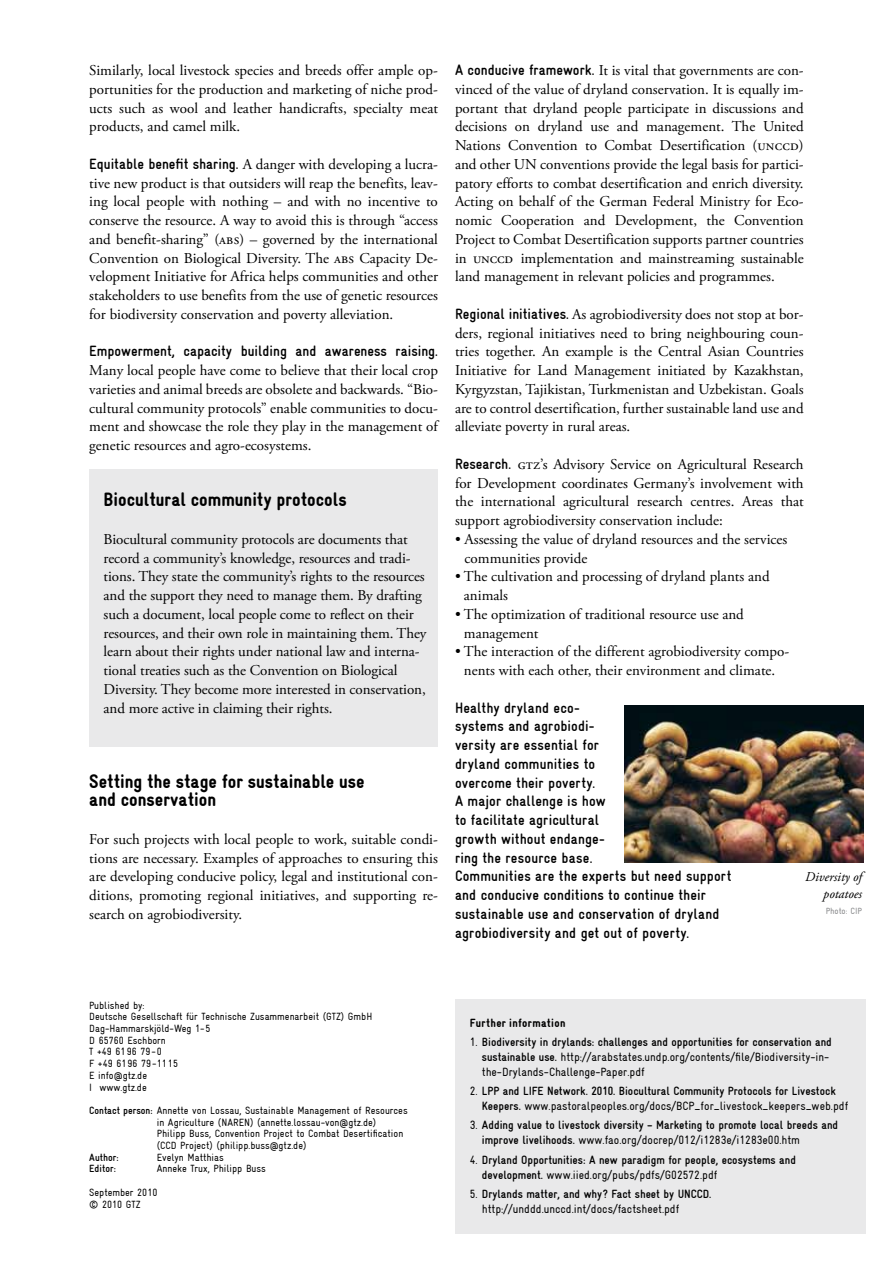
<style>
.page{position:relative;width:893px;height:1263px;background:#fff}
.page>*{position:absolute;margin:0;border:0;box-sizing:border-box;transform-origin:0 0}
.t1{font:900 condensed 19.5px/18.8px "Gravur";color:#000}
.t2{font:15px/18.8px "Adobe Garamond Pro";color:#000;text-align:justify}
.t3{font:700 condensed 15px/18.8px "Gravur";letter-spacing:.01em;color:#000}
.t4{font:italic 13.5px/16.5px "Adobe Garamond Pro";color:#000;text-align:right}
.t5{font:700 condensed 12px/15px "Gravur";color:#000}
.t6{font:condensed 12px/15px "Gravur";color:#000}
.t7{font:900 condensed 12px "Gravur";letter-spacing:.03em;color:#000}
.t8{font:condensed 10.5px/11.7px "Gravur";color:#000}
.t9{font:700 condensed 10.5px "Gravur";color:#000}
.t10{font:condensed 9px "Gravur";color:#87888a}
.s1{font-family:"Gravur";font-weight:700;font-stretch:condensed}
.s2{font-weight:700}
.s3{font-weight:400}
</style>
<div class="page">
<div style="left:455px;top:999px;width:410px;height:235px;background:#e9e9ea"></div>
<div style="left:89px;top:469px;width:349px;height:277px;background:#e9e9ea"></div>
<img style="left:624px;top:705px;width:239px;height:157px">
<p class="t2" style="left:89px;top:61px;width:350px">Similarly, local livestock species and breeds offer ample op&shy;portunities for the production and marketing of niche prod&shy;ucts such as wool and leather handicrafts, specialty meat products, and camel milk.</p>
<p class="t2" style="left:89px;top:155px;width:350px"><span class="s1">Equitable benefit sharing.</span> A danger with developing a lucra&shy;tive new product is that outsiders will reap the benefits, leav&shy;ing local people with nothing – and with no incentive to conserve the resource. A way to avoid this is through “access and benefit-sharing” (ABS) – governed by the international Convention on Biological Diversity. The ABS Capacity De&shy;velopment Initiative for Africa helps communities and other stakeholders to use benefits from the use of genetic resources for biodiversity conservation and poverty alleviation.</p>
<p class="t3" style="left:89px;top:342px;width:350px">Empowerment, capacity building and awareness raising.</p>
<p class="t2" style="left:89px;top:361px;width:350px">Many local people have come to believe that their local crop varieties and animal breeds are obsolete and backwards. “Bio&shy;cultural community protocols” enable communities to docu&shy;ment and showcase the role they play in the management of genetic resources and agro-ecosystems.</p>
<h1 class="t1" style="left:104px;top:490px;width:245px">Biocultural community protocols</h1>
<p class="t2" style="left:104px;top:530px;width:324px;text-align:left">Biocultural community protocols are documents that record a community’s knowledge, resources and tradi&shy;tions. They state the community’s rights to the resources and the support they need to manage them. By drafting such a document, local people come to reflect on their resources, and their own role in maintaining them. They learn about their rights under national law and interna&shy;tional treaties such as the Convention on Biological Diversity. They become more interested in conservation, and more active in claiming their rights.</p>
<h1 class="t1" style="left:89px;top:771px;width:277px">Setting the stage for sustainable use and conservation</h1>
<p class="t2" style="left:89px;top:830px;width:350px">For such projects with local people to work, suitable condi&shy;tions are necessary. Examples of approaches to ensuring this are developing conducive policy, legal and institutional con&shy;ditions, promoting regional initiatives, and supporting re&shy;search on agrobiodiversity.</p>
<p class="t2" style="left:455px;top:61px;width:350px"><span class="s1">A conducive framework.</span> It is vital that governments are con&shy;vinced of the value of dryland conservation. It is equally im&shy;portant that dryland people participate in discussions and decisions on dryland use and management. The United Nations Convention to Combat Desertification (UNCCD) and other UN conventions provide the legal basis for partici&shy;patory efforts to combat desertification and enrich diversity.<br>Acting on behalf of the German Federal Ministry for Eco&shy;nomic Cooperation and Development, the Convention Project to Combat Desertification supports partner countries in UNCCD implementation and mainstreaming sustainable land management in relevant policies and programmes.</p>
<p class="t2" style="left:455px;top:305px;width:350px"><span class="s1">Regional initiatives.</span> As agrobiodiversity does not stop at bor&shy;ders, regional initiatives need to bring neighbouring coun&shy;tries together. An example is the Central Asian Countries Initiative for Land Management initiated by Kazakhstan, Kyrgyzstan, Tajikistan, Turkmenistan and Uzbekistan. Goals are to control desertification, further sustainable land use and alleviate poverty in rural areas.</p>
<p class="t2" style="left:455px;top:455px;width:350px"><span class="s1">Research.</span> GTZ’s Advisory Service on Agricultural Research for Development coordinates Germany’s involvement with the international agricultural research centres. Areas that support agrobiodiversity conservation include:</p>
<p class="t2" style="left:465px;top:530px;width:324px;text-indent:-10px">• Assessing the value of dryland resources and the services communities provide</p>
<p class="t2" style="left:464px;top:568px;width:307px;text-indent:-9px">• The cultivation and processing of dryland plants and animals</p>
<p class="t2" style="left:464px;top:605px;width:282px;text-indent:-9px">• The optimization of traditional resource use and management</p>
<p class="t2" style="left:455px;top:643px;width:336px;text-align:center">• The interaction of the different agrobiodiversity compo&shy;nents with each other, their environment and climate.</p>
<p class="t3" style="left:455px;top:698px;width:278px">Healthy dryland eco-<br>systems and agrobiodi-<br>versity are essential for<br>dryland communities to<br>overcome their poverty.<br>A major challenge is how<br>to facilitate agricultural<br>growth without endange-<br>ring the resource base.<br>Communities are the experts but need support and conducive conditions to continue their sustainable use and conservation of dryland agrobiodiversity and get out of poverty.</p>
<p class="t4" style="left:805px;top:869px;width:59px">Diversity of potatoes</p>
<p class="t10" style="left:826px;top:906px;width:38px">Photo: CIP</p>
<p class="t8" style="left:89px;top:999px;width:285px">Published by:<br>Deutsche Gesellschaft für Technische Zusammenarbeit (GTZ) GmbH<br>Dag-Hammarskjöld-Weg 1-5<br>D 65760 Eschborn<br>T +49 6196 79-0<br>F +49 6196 79-1115<br>E info@gtz.de<br>I www.gtz.de</p>
<p class="t8" style="left:157px;top:1104px;width:252px;text-indent:-68px"><span class="s2">Contact person:</span> Annette von Lossau, Sustainable Management of Resources in Agriculture (NAREN) (annette.lossau-von@gtz.de)<br>Philipp Buss, Convention Project to Combat Desertification (CCD Project) (philipp.buss@gtz.de)</p>
<p class="t9" style="left:89px;top:1151px;width:31px">Author:</p>
<p class="t8" style="left:157px;top:1151px;width:68px">Evelyn Matthias</p>
<p class="t9" style="left:89px;top:1163px;width:28px">Editor:</p>
<p class="t8" style="left:157px;top:1163px;width:111px">Anneke Trux, Philipp Buss</p>
<p class="t8" style="left:89px;top:1186px;width:70px">September 2010 © 2010 GTZ</p>
<p class="t7" style="left:470px;top:1016px;width:97px">Further information</p>
<p class="t6" style="left:482px;top:1034px;width:351px;text-indent:-12px">1. <span class="s2">Biodiversity in drylands: challenges and opportunities for conservation and sustainable use.</span> http://arabstates.undp.org/contents/file/Biodiversity-in&shy;the-Drylands-Challenge-Paper.pdf</p>
<p class="t5" style="left:482px;top:1083px;width:368px;text-indent:-12px"><span class="s3">2.</span> LPP and LIFE Network. 2010. Biocultural Community Protocols for Livestock<br>Keepers. <span class="s3">www.pastoralpeoples.org/docs/BCP_for_livestock_keepers_web.pdf</span></p>
<p class="t5" style="left:482px;top:1118px;width:358px;text-indent:-12px"><span class="s3">3.</span> Adding value to livestock diversity – Marketing to promote local breeds and improve livelihoods. <span class="s3">www.fao.org/docrep/012/i1283e/i1283e00.htm</span></p>
<p class="t5" style="left:482px;top:1152px;width:316px;text-indent:-12px"><span class="s3">4.</span> Dryland Opportunities: A new paradigm for people, ecosystems and development. <span class="s3">www.iied.org/pubs/pdfs/G02572.pdf</span></p>
<p class="t6" style="left:482px;top:1186px;width:231px;text-indent:-12px">5. <span class="s2">Drylands matter, and why? Fact sheet by UNCCD. </span>http://unddd.unccd.int/docs/factsheet.pdf</p>
</div>
